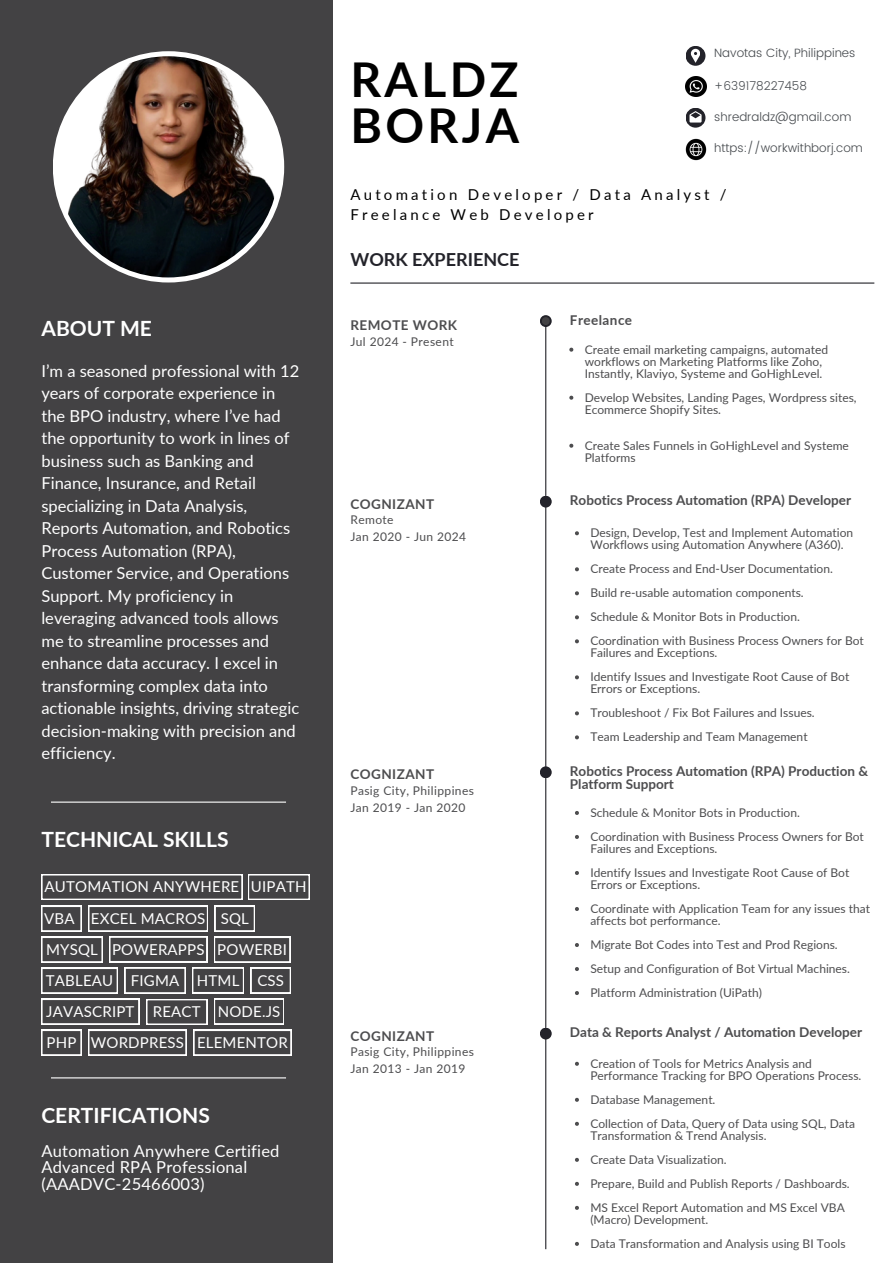
<style>
.page{position:relative;width:894px;height:1264px;background:#fff}
.page>*{position:absolute;margin:0;border:0;box-sizing:border-box;transform-origin:0 0}
.t1{font:700 48px/46.2px "Lato";letter-spacing:.07em;color:#000}
.t2{font:700 21px "Lato";color:#fff}
.t3{font:700 18px "Lato";color:#23232a}
.t4{font:16.5px/22.5px "Lato";color:#fff}
.t5{font:15px "Lato";letter-spacing:.015em;color:#fff}
.t6{font:15px/20.2px "Lato";letter-spacing:.215em;color:#000}
.t7{font:700 13.5px/13.5px "Lato";color:#4d4d4f}
.t8{font:700 13.5px "Lato";letter-spacing:.035em;color:#4d4d4f}
.t9{font:12px/12px "Lato";color:#4d4d4f}
.t10{font:12px "Lato";letter-spacing:.035em;color:#4d4d4f}
.t11{font:300 12px "Poppins";color:#464a4e}
</style>
<div class="page">
<div style="left:0;top:0;width:332px;height:1263px;background:#434244"></div>
<hr style="left:545px;top:318px;width:1px;height:931px;background:#23232a">
<svg style="left:539px;top:315px;width:12px;height:12px"></svg>
<div style="left:541px;top:317px;width:8px;height:8px;background:#434244;border-radius:50%"></div>
<hr style="left:51px;top:801px;width:235px;height:1px;background:#fff">
<hr style="left:350px;top:282px;width:524px;height:1px;background:#23232a">
<div style="left:53px;top:51px;width:231px;height:231px;background:#fff;border-radius:50%"></div>
<img style="left:57px;top:56px;width:222px;height:221px;border-radius:50%">
<svg style="left:41px;top:874px;width:201px;height:25px"></svg>
<svg style="left:248px;top:874px;width:61px;height:25px"></svg>
<hr style="left:51px;top:1077px;width:235px;height:1px;background:#fff">
<div style="left:539px;top:495px;width:12px;height:12px;background:#23232a;border-radius:50%"></div>
<div style="left:539px;top:766px;width:12px;height:12px;background:#23232a;border-radius:50%"></div>
<div style="left:539px;top:1027px;width:12px;height:12px;background:#23232a;border-radius:50%"></div>
<svg style="left:685px;top:46px;width:20px;height:20px"></svg>
<svg style="left:690px;top:49px;width:9px;height:13px"></svg>
<svg style="left:685px;top:108px;width:20px;height:20px"></svg>
<svg style="left:689px;top:111px;width:12px;height:11px"></svg>
<img style="left:685px;top:139px;width:21px;height:21px">
<img style="left:685px;top:77px;width:20px;height:20px">
<svg style="left:569px;top:347px;width:4px;height:4px"></svg>
<svg style="left:569px;top:395px;width:4px;height:4px"></svg>
<svg style="left:569px;top:443px;width:4px;height:4px"></svg>
<svg style="left:575px;top:531px;width:3px;height:4px"></svg>
<svg style="left:575px;top:567px;width:3px;height:4px"></svg>
<svg style="left:575px;top:591px;width:3px;height:4px"></svg>
<svg style="left:575px;top:615px;width:3px;height:4px"></svg>
<svg style="left:575px;top:639px;width:3px;height:4px"></svg>
<svg style="left:575px;top:675px;width:3px;height:4px"></svg>
<svg style="left:575px;top:711px;width:3px;height:4px"></svg>
<svg style="left:575px;top:735px;width:3px;height:4px"></svg>
<svg style="left:575px;top:811px;width:3px;height:4px"></svg>
<svg style="left:575px;top:835px;width:3px;height:4px"></svg>
<svg style="left:575px;top:871px;width:3px;height:4px"></svg>
<svg style="left:575px;top:907px;width:3px;height:4px"></svg>
<svg style="left:575px;top:943px;width:3px;height:4px"></svg>
<svg style="left:575px;top:967px;width:3px;height:4px"></svg>
<svg style="left:575px;top:991px;width:3px;height:4px"></svg>
<svg style="left:41px;top:905px;width:250px;height:150px"></svg>
<p class="t2" style="left:41px;top:315px;width:112px">ABOUT ME</p>
<p class="t4" style="left:41px;top:359px;width:259px">I’m a seasoned professional with 12 years of corporate experience in the BPO industry, where I’ve had the opportunity to work in lines of business such as Banking and<br>Finance, Insurance, and Retail specializing in Data Analysis,<br>Reports Automation, and Robotics<br>Process Automation (RPA),<br>Customer Service, and Operations<br>Support. My proficiency in leveraging advanced tools allows me to streamline processes and enhance data accuracy. I excel in transforming complex data into actionable insights, driving strategic decision-making with precision and efficiency.</p>
<p class="t2" style="left:41px;top:826px;width:189px">TECHNICAL SKILLS</p>
<h2 class="t5" style="left:45px;top:877px;width:196px">AUTOMATION ANYWHERE</h2>
<h4 class="t5" style="left:251px;top:877px;width:57px">UIPATH</h4>
<h2 class="t5" style="left:44px;top:909px;width:32px">VBA</h2>
<h5 class="t5" style="left:91px;top:909px;width:116px">EXCEL MACROS</h5>
<h5 class="t5" style="left:221px;top:909px;width:30px">SQL</h5>
<h5 class="t5" style="left:46px;top:940px;width:53px">MYSQL</h5>
<h5 class="t5" style="left:112px;top:939px;width:94px">POWERAPPS</h5>
<h5 class="t5" style="left:217px;top:940px;width:71px">POWERBI</h5>
<h5 class="t5" style="left:46px;top:971px;width:69px">TABLEAU</h5>
<h5 class="t5" style="left:131px;top:970px;width:50px">FIGMA</h5>
<h5 class="t5" style="left:197px;top:970px;width:44px">HTML</h5>
<h5 class="t5" style="left:257px;top:971px;width:28px">CSS</h5>
<h5 class="t5" style="left:46px;top:1002px;width:90px">JAVASCRIPT</h5>
<h5 class="t5" style="left:153px;top:1002px;width:49px">REACT</h5>
<h5 class="t5" style="left:46px;top:1033px;width:31px">PHP</h5>
<h5 class="t5" style="left:91px;top:1033px;width:95px">WORDPRESS</h5>
<h5 class="t5" style="left:197px;top:1033px;width:92px">ELEMENTOR</h5>
<p class="t5" style="left:218px;top:1002px;width:64px">NODE.JS</p>
<p class="t2" style="left:41px;top:1102px;width:170px">CERTIFICATIONS</p>
<p class="t4" style="left:41px;top:1141px;width:239px;line-height:16.8px">Automation Anywhere Certified<br>Advanced RPA Professional (AAADVC-25466003)</p>
<h1 class="t1" style="left:350px;top:55px;width:170px">RALDZ<br>BORJA</h1>
<h5 class="t11" style="left:714px;top:46px;width:143px">Navotas City, Philippines</h5>
<h5 class="t11" style="left:714px;top:79px;width:94px">+639178227458</h5>
<h5 class="t11" style="left:714px;top:110px;width:138px">shredraldz@gmail.com</h5>
<h5 class="t11" style="left:714px;top:140px;width:150px">https://workwithborj.com</h5>
<p class="t6" style="left:350px;top:184px;width:377px">Automation Developer / Data Analyst /<br>Freelance Web Developer</p>
<p class="t3" style="left:350px;top:248px;width:171px">WORK EXPERIENCE</p>
<p class="t8" style="left:350px;top:317px;width:108px">REMOTE WORK</p>
<p class="t10" style="left:350px;top:334px;width:105px">Jul 2024 - Present</p>
<p class="t8" style="left:350px;top:495px;width:85px">COGNIZANT</p>
<p class="t9" style="left:350px;top:513px;width:45px">Remote</p>
<p class="t10" style="left:350px;top:529px;width:117px">Jan 2020 - Jun 2024</p>
<p class="t8" style="left:350px;top:766px;width:85px">COGNIZANT</p>
<p class="t10" style="left:350px;top:783px;width:125px">Pasig City, Philippines</p>
<p class="t10" style="left:350px;top:800px;width:117px">Jan 2019 - Jan 2020</p>
<p class="t8" style="left:350px;top:1027px;width:85px">COGNIZANT</p>
<p class="t10" style="left:350px;top:1044px;width:125px">Pasig City, Philippines</p>
<p class="t10" style="left:350px;top:1061px;width:117px">Jan 2013 - Jan 2019</p>
<p class="t8" style="left:569px;top:312px;width:64px">Freelance</p>
<h6 class="t9" style="left:584px;top:343px;width:245px">Create email marketing campaigns, automated workflows on Marketing Platforms like Zoho,<br>Instantly, Klaviyo, Systeme and GoHighLevel.</h6>
<h3 class="t9" style="left:584px;top:391px;width:273px">Develop Websites, Landing Pages, Wordpress sites,<br>Ecommerce Shopify Sites.</h3>
<p class="t9" style="left:584px;top:439px;width:265px">Create Sales Funnels in GoHighLevel and Systeme<br>Platforms</p>
<p class="t7" style="left:569px;top:493px;width:283px">Robotics Process Automation (RPA) Developer</p>
<p class="t9" style="left:590px;top:526px;width:264px">Design, Develop, Test and Implement Automation<br>Workflows using Automation Anywhere (A360).</p>
<p class="t9" style="left:590px;top:562px;width:244px">Create Process and End-User Documentation.</p>
<p class="t9" style="left:590px;top:586px;width:215px">Build re-usable automation components.</p>
<p class="t9" style="left:590px;top:610px;width:211px">Schedule &amp; Monitor Bots in Production.</p>
<p class="t9" style="left:590px;top:634px;width:275px">Coordination with Business Process Owners for Bot<br>Failures and Exceptions.</p>
<p class="t9" style="left:590px;top:670px;width:260px">Identify Issues and Investigate Root Cause of Bot<br>Errors or Exceptions.</p>
<p class="t9" style="left:590px;top:706px;width:226px">Troubleshoot / Fix Bot Failures and Issues.</p>
<p class="t9" style="left:590px;top:730px;width:219px">Team Leadership and Team Management</p>
<p class="t7" style="left:569px;top:764px;width:299px">Robotics Process Automation (RPA) Production &amp;<br>Platform Support</p>
<p class="t9" style="left:590px;top:806px;width:211px">Schedule &amp; Monitor Bots in Production.</p>
<p class="t9" style="left:590px;top:830px;width:275px">Coordination with Business Process Owners for Bot<br>Failures and Exceptions.</p>
<p class="t9" style="left:590px;top:866px;width:260px">Identify Issues and Investigate Root Cause of Bot<br>Errors or Exceptions.</p>
<p class="t9" style="left:590px;top:902px;width:281px">Coordinate with Application Team for any issues that affects bot performance.</p>
<p class="t9" style="left:590px;top:938px;width:249px">Migrate Bot Codes into Test and Prod Regions.</p>
<p class="t9" style="left:590px;top:962px;width:261px">Setup and Configuration of Bot Virtual Machines.</p>
<p class="t9" style="left:590px;top:986px;width:173px">Platform Administration (UiPath)</p>
<p class="t7" style="left:569px;top:1025px;width:293px">Data &amp; Reports Analyst / Automation Developer</p>
<p class="t9" style="left:590px;top:1057px;width:272px">Creation of Tools for Metrics Analysis and<br>Performance Tracking for BPO Operations Process.</p>
<p class="t9" style="left:590px;top:1093px;width:127px">Database Management.</p>
<p class="t9" style="left:590px;top:1117px;width:266px">Collection of Data, Query of Data using SQL, Data<br>Transformation &amp; Trend Analysis.</p>
<p class="t9" style="left:590px;top:1153px;width:138px">Create Data Visualization.</p>
<p class="t9" style="left:590px;top:1177px;width:261px">Prepare, Build and Publish Reports / Dashboards.</p>
<p class="t9" style="left:590px;top:1201px;width:256px">MS Excel Report Automation and MS Excel VBA (Macro) Development.</p>
<p class="t9" style="left:590px;top:1237px;width:256px">Data Transformation and Analysis using BI Tools</p>
</div>
